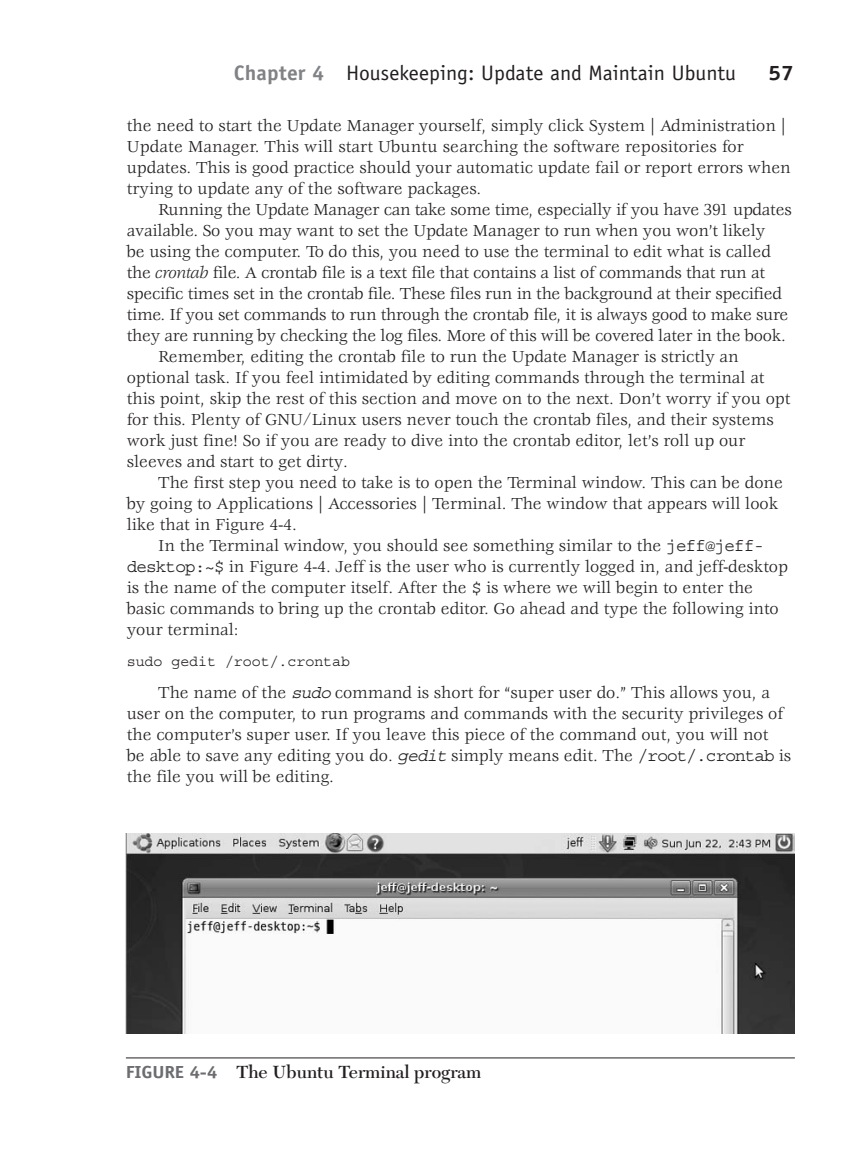
<style>
.page{position:relative;width:857px;height:1169px;background:#fff}
.page>*{position:absolute;margin:0;border:0;box-sizing:border-box;transform-origin:0 0}
.t1{font:21px "Officina Sans";letter-spacing:.005em;color:#231f20}
.t2{font:700 21px "Officina Sans";color:#231f20;scale:1.13 1}
.t3{font:600 18.38px "New Caledonia";color:#231f20}
.t4{font:17.5px/21px "Veljovic";color:#231f20}
.t5{font:14.88px "Courier";color:#231f20}
.s1{font-weight:700;color:#808285}
.s2{font-style:italic}
.s3{font-family:"Courier"}
.s4{font-family:"Courier";font-style:italic}
.s5{font-family:"Officina Sans";font-weight:700;font-size:17.5px;color:#6c6d70}
</style>
<div class="page">
<hr style="left:126px;top:1057px;width:668px;height:1px;background:#231f20">
<img style="left:126px;top:834px;width:668px;height:199px">
<p class="t1" style="left:234px;top:61px;width:503px"><span class="s1">Chapter 4</span> Housekeeping: Update and Maintain Ubuntu</p>
<p class="t2" style="left:768px;top:60px;width:24px">57</p>
<p class="t4" style="left:127px;top:115px;width:661px">the need to start the Update Manager yourself, simply click System | Administration |</p>
<p class="t4" style="left:127px;top:136px;width:618px">Update Manager. This will start Ubuntu searching the software repositories for</p>
<p class="t4" style="left:127px;top:157px;width:665px">updates. This is good practice should your automatic update fail or report errors when</p>
<p class="t4" style="left:127px;top:178px;width:356px">trying to update any of the software packages.</p>
<p class="t4" style="left:158px;top:199px;width:634px">Running the Update Manager can take some time, especially if you have 391 updates</p>
<p class="t4" style="left:127px;top:220px;width:640px">available. So you may want to set the Update Manager to run when you won’t likely</p>
<p class="t4" style="left:127px;top:241px;width:645px">be using the computer. To do this, you need to use the terminal to edit what is called</p>
<p class="t4" style="left:127px;top:262px;width:639px">the <span class="s2">crontab</span> file. A crontab file is a text file that contains a list of commands that run at</p>
<p class="t4" style="left:127px;top:283px;width:656px">specific times set in the crontab file. These files run in the background at their specified</p>
<p class="t4" style="left:127px;top:304px;width:663px">time. If you set commands to run through the crontab file, it is always good to make sure</p>
<p class="t4" style="left:127px;top:325px;width:660px">they are running by checking the log files. More of this will be covered later in the book.</p>
<p class="t4" style="left:158px;top:346px;width:581px">Remember, editing the crontab file to run the Update Manager is strictly an</p>
<p class="t4" style="left:127px;top:367px;width:639px">optional task. If you feel intimidated by editing commands through the terminal at</p>
<p class="t4" style="left:127px;top:388px;width:665px">this point, skip the rest of this section and move on to the next. Don’t worry if you opt</p>
<p class="t4" style="left:127px;top:409px;width:648px">for this. Plenty of GNU/Linux users never touch the crontab files, and their systems</p>
<p class="t4" style="left:127px;top:430px;width:620px">work just fine! So if you are ready to dive into the crontab editor, let’s roll up our</p>
<p class="t4" style="left:127px;top:451px;width:223px">sleeves and start to get dirty.</p>
<p class="t4" style="left:158px;top:472px;width:626px">The first step you need to take is to open the Terminal window. This can be done</p>
<p class="t4" style="left:127px;top:493px;width:653px">by going to Applications | Accessories | Terminal. The window that appears will look</p>
<p class="t4" style="left:127px;top:514px;width:171px">like that in Figure 4-4.</p>
<p class="t4" style="left:158px;top:535px;width:607px">In the Terminal window, you should see something similar to the <span class="s3">jeff@jeff-</span></p>
<p class="t4" style="left:127px;top:556px;width:662px"><span class="s3">desktop:~$</span> in Figure 4-4. Jeff is the user who is currently logged in, and jeff-desktop</p>
<p class="t4" style="left:127px;top:577px;width:627px">is the name of the computer itself. After the <span class="s3">$</span> is where we will begin to enter the</p>
<p class="t4" style="left:127px;top:598px;width:653px">basic commands to bring up the crontab editor. Go ahead and type the following into</p>
<p class="t4" style="left:127px;top:619px;width:113px">your terminal:</p>
<p class="t5" style="left:127px;top:654px;width:225px">sudo gedit /root/.crontab</p>
<p class="t4" style="left:127px;top:682px;width:665px;text-indent:32px">The name of the <span class="s4">sudo</span> command is short for “super user do.” This allows you, a user on the computer, to run programs and commands with the security privileges of the computer’s super user. If you leave this piece of the command out, you will not<br>be able to save any editing you do. <span class="s4">gedit</span> simply means edit. The <span class="s3">/root/.crontab</span> is the file you will be editing.</p>
<p class="t3" style="left:126px;top:1060px;width:357px"><span class="s5">FIGURE 4-4</span> The Ubuntu Terminal program</p>
</div>
